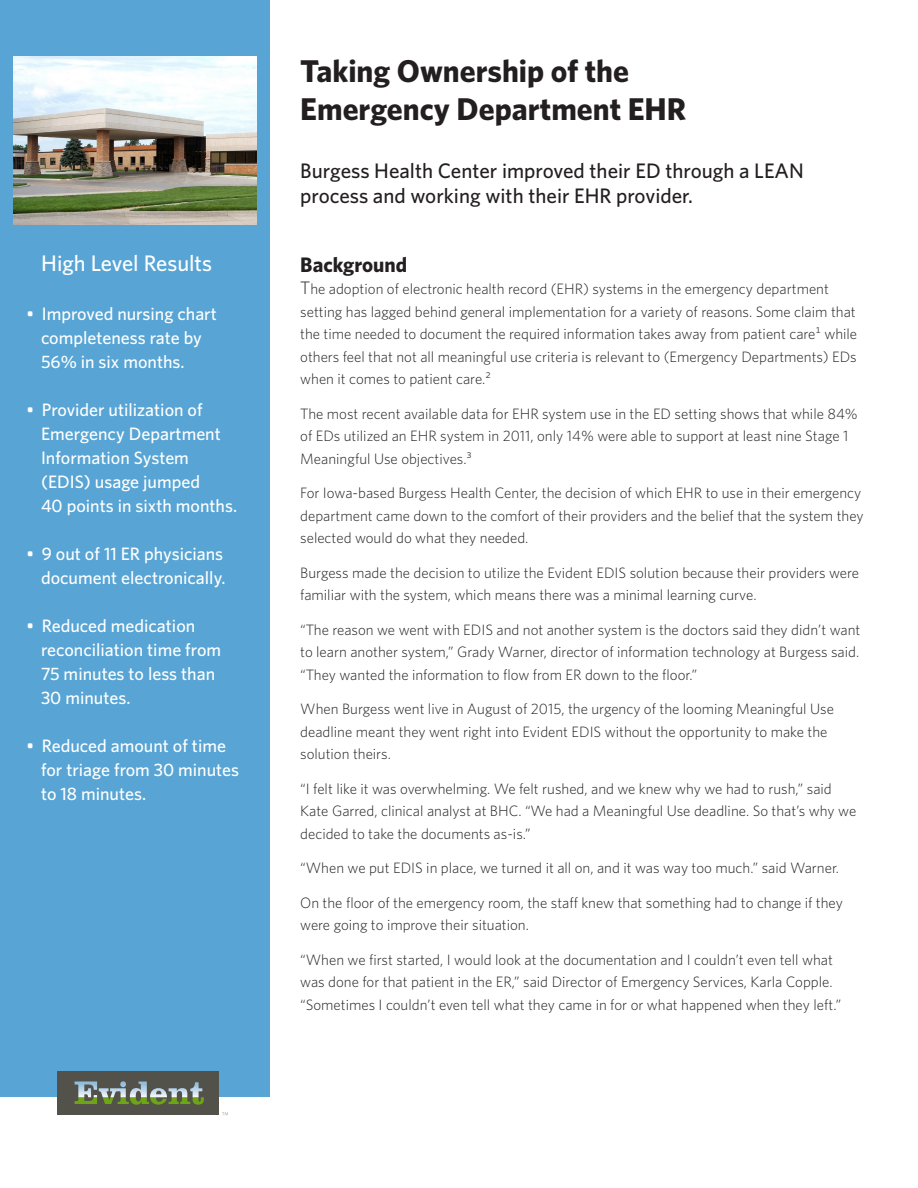
<style>
.page{position:relative;width:918px;height:1188px;background:#fff}
.page>*{position:absolute;margin:0;border:0;box-sizing:border-box;transform-origin:0 0}
.t1{font:700 31.5px "Whitney";color:#231f20}
.t2{font:500 22.5px "Whitney";color:#fff}
.t3{font:500 21px/25.2px "Whitney";color:#231f20}
.t4{font:700 21px "Whitney";color:#231f20}
.t5{font:500 18px/24px "Whitney";color:#fff}
.t6{font:300 15px/22.5px "Whitney";color:#231f20}
.s1{font-size:18px}
</style>
<div class="page">
<div style="left:0;top:0;width:270px;height:1097px;background:#58a5d5"></div>
<img style="left:14px;top:57px;width:242px;height:168px">
<div style="left:58px;top:1071px;width:161px;height:44px;background:#53524a"></div>
<svg style="left:75px;top:1081px;width:129px;height:24px"></svg>
<svg style="left:222px;top:1112px;width:6px;height:3px"></svg>
<p class="t2" style="left:41px;top:248px;width:172px">High Level Results</p>
<p class="t5" style="left:41px;top:301px;width:177px;text-indent:-15px">• Improved nursing chart completeness rate by<br>56% in six months.</p>
<p class="t5" style="left:41px;top:397px;width:198px;text-indent:-15px">• Provider utilization of<br>Emergency Department<br>Information System (EDIS) usage jumped<br>40 points in sixth months.</p>
<p class="t5" style="left:26px;top:541px;width:201px;text-align:right">• 9 out of 11 ER physicians document electronically.</p>
<p class="t5" style="left:41px;top:613px;width:182px;text-indent:-15px">• Reduced medication reconciliation time from<br>75 minutes to less than<br>30 minutes.</p>
<p class="t5" style="left:41px;top:733px;width:200px;text-indent:-15px">• Reduced amount of time for triage from 30 minutes to 18 minutes.</p>
<p class="t1" style="left:300px;top:50px;width:330px">Taking Ownership of the</p>
<p class="t1" style="left:300px;top:88px;width:388px">Emergency Department EHR</p>
<p class="t3" style="left:300px;top:158px;width:505px">Burgess Health Center improved their ED through a LEAN process and working with their EHR provider.</p>
<p class="t4" style="left:300px;top:250px;width:109px">Background</p>
<p class="t6" style="left:300px;top:277px;width:558px"><span class="s1">T</span>he adoption of electronic health record (EHR) systems in the emergency department setting has lagged behind general implementation for a variety of reasons. Some claim that the time needed to document the required information takes away from patient care¹ while others feel that not all meaningful use criteria is relevant to (Emergency Departments) EDs when it comes to patient care.²</p>
<p class="t6" style="left:300px;top:402px;width:559px">The most recent available data for EHR system use in the ED setting shows that while 84% of EDs utilized an EHR system in 2011, only 14% were able to support at least nine Stage 1<br>Meaningful Use objectives.³</p>
<p class="t6" style="left:300px;top:481px;width:565px">For Iowa-based Burgess Health Center, the decision of which EHR to use in their emergency department came down to the comfort of their providers and the belief that the system they selected would do what they needed.</p>
<p class="t6" style="left:300px;top:561px;width:560px">Burgess made the decision to utilize the Evident EDIS solution because their providers were familiar with the system, which means there was a minimal learning curve.</p>
<p class="t6" style="left:300px;top:618px;width:562px;text-align:justify">“The reason we went with EDIS and not another system is the doctors said they didn’t want to learn another system,” Grady Warner, director of information technology at Burgess said. “They wanted the information to flow from ER down to the floor.”</p>
<p class="t6" style="left:300px;top:697px;width:535px">When Burgess went live in August of 2015, the urgency of the looming Meaningful Use deadline meant they went right into Evident EDIS without the opportunity to make the solution theirs.</p>
<p class="t6" style="left:300px;top:777px;width:558px">“I felt like it was overwhelming. We felt rushed, and we knew why we had to rush,” said<br>Kate Garred, clinical analyst at BHC. “We had a Meaningful Use deadline. So that’s why we decided to take the documents as-is.”</p>
<p class="t6" style="left:300px;top:856px;width:540px">“When we put EDIS in place, we turned it all on, and it was way too much.” said Warner.</p>
<p class="t6" style="left:300px;top:891px;width:544px">On the floor of the emergency room, the staff knew that something had to change if they were going to improve their situation.</p>
<p class="t6" style="left:300px;top:948px;width:543px">“When we first started, I would look at the documentation and I couldn’t even tell what was done for that patient in the ER,” said Director of Emergency Services, Karla Copple. “Sometimes I couldn’t even tell what they came in for or what happened when they left.”</p>
</div>
